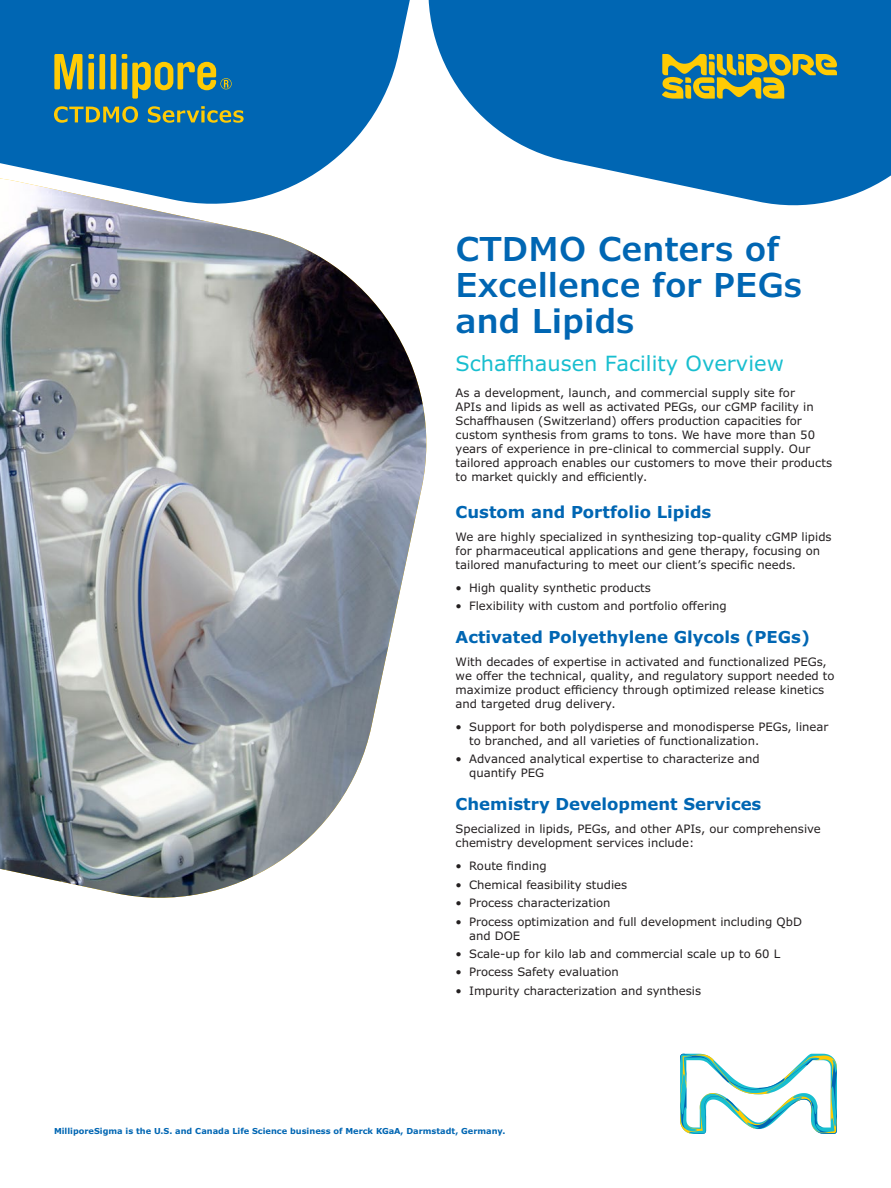
<style>
.page{position:relative;width:891px;height:1188px;background:#fff}
.page>*{position:absolute;margin:0;border:0;box-sizing:border-box;transform-origin:0 0}
.t1{font:600 33px/36px "Verdana Pro";color:#0066b3}
.t2{font:21px "Verdana Pro";color:#18becf}
.t3{font:700 16.5px "Verdana Pro";color:#0066b3}
.t4{font:11.7px/14px "Verdana Pro";color:#231f20}
.t5{font:700 8.25px "Verdana Pro";color:#0066b3}
</style>
<div class="page">
<svg style="left:0;top:0;width:410px;height:172px;background:#1572b9"></svg>
<svg style="left:428px;top:0;width:463px;height:206px;fill:#0066b3"></svg>
<svg style="left:680px;top:1054px;width:157px;height:80px"></svg>
<svg style="left:42px;top:172px;width:393px;height:6px;fill:#0066b3"></svg>
<img style="left:0;top:178px;width:446px;height:720px">
<svg style="left:662px;top:54px;width:175px;height:45px;background:#7d975c"></svg>
<svg style="left:122px;top:54px;width:110px;height:45px;background:#4f857c"></svg>
<div style="left:111px;top:54px;width:5px;height:35px;background:#ffcb04"></div>
<div style="left:100px;top:54px;width:5px;height:35px;background:#ffcb04"></div>
<div style="left:88px;top:63px;width:6px;height:26px;background:#ffcb04"></div>
<svg style="left:88px;top:54px;width:6px;height:5px"></svg>
<svg style="left:54px;top:54px;width:28px;height:35px"></svg>
<svg style="left:54px;top:106px;width:190px;height:17px;background:#5a8974"></svg>
<h1 class="t1" style="left:456px;top:232px;width:348px">CTDMO Centers of<br>Excellence for PEGs and Lipids</h1>
<h2 class="t2" style="left:456px;top:350px;width:330px">Schaffhausen Facility Overview</h2>
<p class="t4" style="left:456px;top:386px;width:378px">As a development, launch, and commercial supply site for<br>APIs and lipids as well as activated PEGs, our cGMP facility in Schaffhausen (Switzerland) offers production capacities for custom synthesis from grams to tons. We have more than 50 years of experience in pre-clinical to commercial supply. Our tailored approach enables our customers to move their products to market quickly and efficiently.</p>
<h3 class="t3" style="left:456px;top:501px;width:257px">Custom and Portfolio Lipids</h3>
<p class="t4" style="left:456px;top:530px;width:378px">We are highly specialized in synthesizing top-quality cGMP lipids for pharmaceutical applications and gene therapy, focusing on tailored manufacturing to meet our client’s specific needs.</p>
<p class="t4" style="left:456px;top:581px;width:197px">• High quality synthetic products</p>
<p class="t4" style="left:456px;top:599px;width:273px">• Flexibility with custom and portfolio offering</p>
<h3 class="t3" style="left:456px;top:627px;width:356px">Activated Polyethylene Glycols (PEGs)</h3>
<p class="t4" style="left:456px;top:655px;width:381px">With decades of expertise in activated and functionalized PEGs, we offer the technical, quality, and regulatory support needed to maximize product efficiency through optimized release kinetics and targeted drug delivery.</p>
<p class="t4" style="left:469px;top:720px;width:361px;text-indent:-13px">• Support for both polydisperse and monodisperse PEGs, linear to branched, and all varieties of functionalization.</p>
<p class="t4" style="left:469px;top:752px;width:292px;text-indent:-13px">• Advanced analytical expertise to characterize and quantify PEG</p>
<h3 class="t3" style="left:456px;top:794px;width:307px">Chemistry Development Services</h3>
<p class="t4" style="left:456px;top:822px;width:367px">Specialized in lipids, PEGs, and other APIs, our comprehensive chemistry development services include:</p>
<p class="t4" style="left:456px;top:859px;width:92px">• Route finding</p>
<p class="t4" style="left:456px;top:878px;width:173px">• Chemical feasibility studies</p>
<p class="t4" style="left:456px;top:896px;width:157px">• Process characterization</p>
<p class="t4" style="left:469px;top:915px;width:334px;text-indent:-13px">• Process optimization and full development including QbD and DOE</p>
<p class="t4" style="left:456px;top:947px;width:326px">• Scale-up for kilo lab and commercial scale up to 60 L</p>
<p class="t4" style="left:456px;top:965px;width:165px">• Process Safety evaluation</p>
<p class="t4" style="left:456px;top:984px;width:247px">• Impurity characterization and synthesis</p>
<p class="t5" style="left:54px;top:1126px;width:453px">MilliporeSigma is the U.S. and Canada Life Science business of Merck KGaA, Darmstadt, Germany.</p>
</div>
